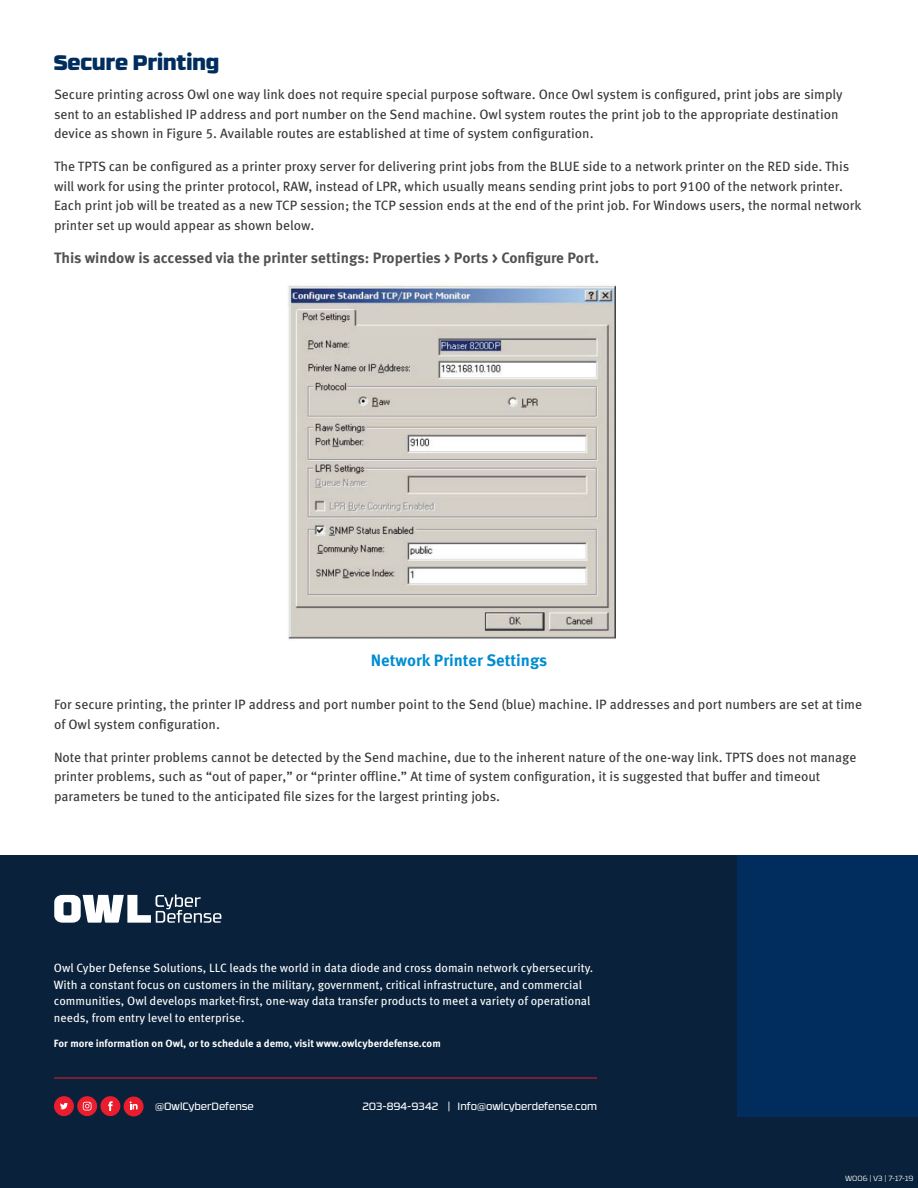
<style>
.page{position:relative;width:918px;height:1188px;background:#fff}
.page>*{position:absolute;margin:0;border:0;box-sizing:border-box;transform-origin:0 0}
.t1{font:900 21px "RB No 3.1";color:#002d5d}
.t2{font:700 16.5px "Meta Pro";color:#008dd1}
.t3{font:700 15px "Meta Pro";color:#515150}
.t4{font:13.5px/19.5px "Meta Pro";color:#373737}
.t5{font:12px/16.5px "Meta Pro";color:#fff}
.t6{font:700 10.5px "Meta Pro";color:#fff}
.t7{font:10.5px "RB No 3.1";color:#fff}
.t8{font:300 7.5px "RB No 3.1";color:#fff}
</style>
<div class="page">
<div style="left:0;top:855px;width:918px;height:333px;background:#09213a"></div>
<div style="left:737px;top:855px;width:181px;height:261px;background:#002d5d"></div>
<div style="left:54px;top:1096px;width:20px;height:20px;background:#e91d2d;border-radius:50%"></div>
<svg style="left:60px;top:1103px;width:8px;height:6px"></svg>
<svg style="left:77px;top:1096px;width:20px;height:20px"></svg>
<svg style="left:83px;top:1102px;width:9px;height:8px"></svg>
<div style="left:100px;top:1096px;width:20px;height:20px;background:#e91d2d;border-radius:50%"></div>
<svg style="left:108px;top:1101px;width:5px;height:10px"></svg>
<div style="left:124px;top:1097px;width:20px;height:19px;background:#e91d2d;border-radius:50%"></div>
<svg style="left:130px;top:1101px;width:8px;height:8px"></svg>
<svg style="left:54px;top:895px;width:167px;height:28px"></svg>
<hr style="left:54px;top:1078px;width:543px;height:1px;background:#e91d2d">
<img style="left:288px;top:285px;width:328px;height:354px">
<h1 class="t1" style="left:54px;top:44px;width:167px">Secure Printing</h1>
<p class="t4" style="left:54px;top:84px;width:790px">Secure printing across Owl one way link does not require special purpose software. Once Owl system is configured, print jobs are simply sent to an established IP address and port number on the Send machine. Owl system routes the print job to the appropriate destination device as shown in Figure 5. Available routes are established at time of system configuration.</p>
<p class="t4" style="left:54px;top:156px;width:809px">The TPTS can be configured as a printer proxy server for delivering print jobs from the BLUE side to a network printer on the RED side. This will work for using the printer protocol, RAW, instead of LPR, which usually means sending print jobs to port 9100 of the network printer.<br>Each print job will be treated as a new TCP session; the TCP session ends at the end of the print job. For Windows users, the normal network printer set up would appear as shown below.</p>
<p class="t3" style="left:54px;top:246px;width:547px">This window is accessed via the printer settings: Properties &gt; Ports &gt; Configure Port.</p>
<p class="t2" style="left:371px;top:647px;width:178px">Network Printer Settings</p>
<p class="t4" style="left:54px;top:694px;width:810px">For secure printing, the printer IP address and port number point to the Send (blue) machine. IP addresses and port numbers are set at time of Owl system configuration.</p>
<p class="t4" style="left:54px;top:746px;width:804px">Note that printer problems cannot be detected by the Send machine, due to the inherent nature of the one-way link. TPTS does not manage printer problems, such as “out of paper,” or “printer offline.” At time of system configuration, it is suggested that buffer and timeout parameters be tuned to the anticipated file sizes for the largest printing jobs.</p>
<p class="t5" style="left:54px;top:959px;width:541px">Owl Cyber Defense Solutions, LLC leads the world in data diode and cross domain network cybersecurity.<br>With a constant focus on customers in the military, government, critical infrastructure, and commercial communities, Owl develops market-first, one-way data transfer products to meet a variety of operational needs, from entry level to enterprise.</p>
<p class="t6" style="left:54px;top:1036px;width:388px">For more information on Owl, or to schedule a demo, visit www.owlcyberdefense.com</p>
<p class="t7" style="left:155px;top:1098px;width:100px">@OwlCyberDefense</p>
<p class="t7" style="left:363px;top:1098px;width:236px">203-894-9342 | Info@owlcyberdefense.com</p>
<p class="t8" style="left:845px;top:1173px;width:70px">W006 | V3 | 7-17-19</p>
</div>
